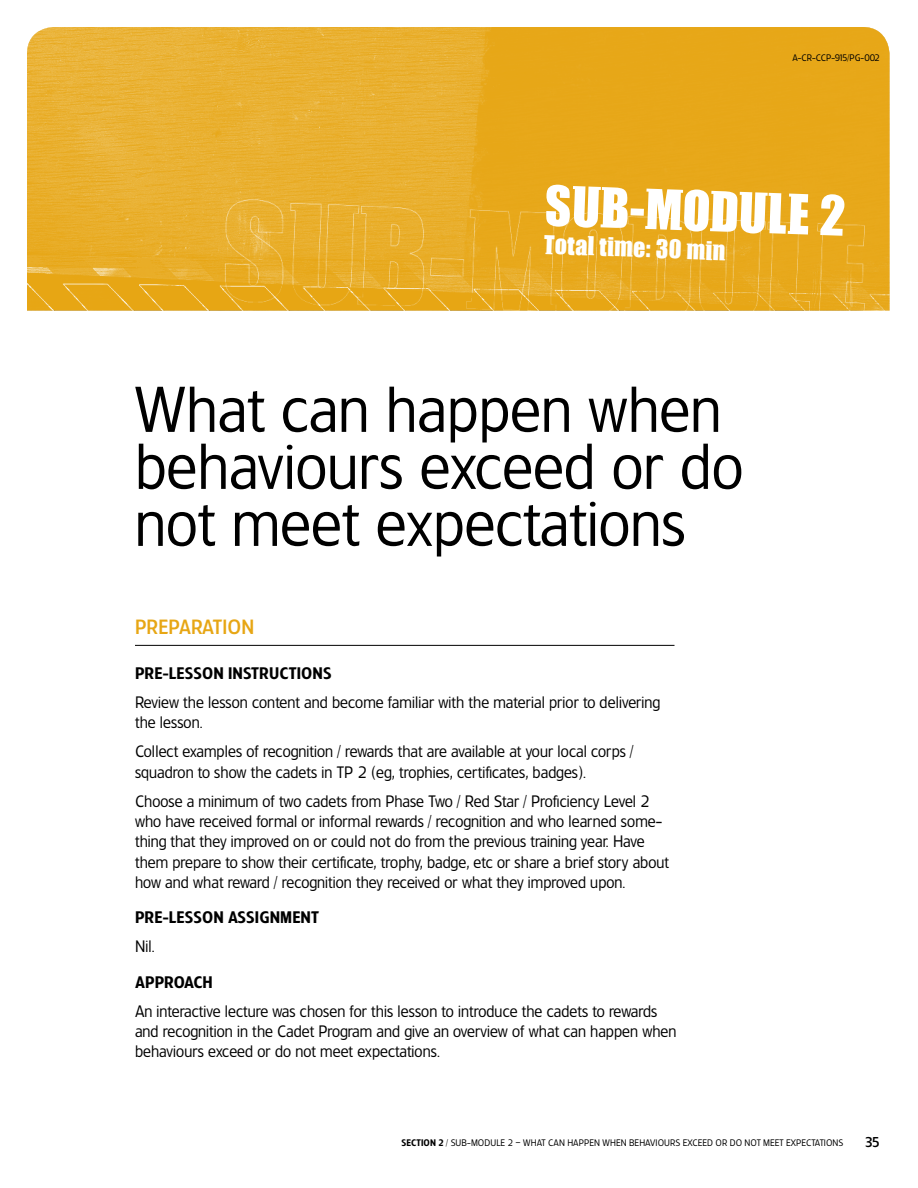
<style>
.page{position:relative;width:918px;height:1188px;background:#fff}
.page>*{position:absolute;margin:0;border:0;box-sizing:border-box;transform-origin:0 0}
.t1{font:61.35px/57px "TF Forever Two";letter-spacing:.01em;color:#000}
.t2{font:51px "Compressor Some Serif";color:#fff}
.t3{font:24px "Compressor Some Serif";color:#fff}
.t4{font:500 19.5px "TF Forever Two";letter-spacing:.01em;color:#e7a614}
.t5{font:15.75px/20.2px "TF Forever Two";letter-spacing:.01em;color:#000}
.t6{font:15.75px "TF Forever Two Demi";letter-spacing:.01em;color:#000}
.t7{font:500 13.5px "TF Forever Two";color:#000}
.t8{font:9px "TF Forever Two";letter-spacing:.01em;color:#000}
.t9{font:9px "TF Forever Two";letter-spacing:-.015em;color:#000}
.s1{font-family:"TF Forever Two Demi"}
</style>
<div class="page">
<img style="left:27px;top:27px;width:863px;height:283px">
<hr style="left:135px;top:645px;width:540px;height:1px;background:#000">
<p class="t9" style="left:792px;top:53px;width:89px">A-CR-CCP-915/PG-002</p>
<h2 class="t2" style="left:546px;top:174px;width:302px;rotate:2deg">sub-Module 2</h2>
<h3 class="t3" style="left:544px;top:230px;width:184px;rotate:2deg">total time: 30 min</h3>
<h1 class="t1" style="left:135px;top:381px;width:609px">What can happen when behaviours exceed or do not meet expectations</h1>
<p class="t4" style="left:135px;top:615px;width:121px">PREPARATION</p>
<p class="t6" style="left:135px;top:663px;width:198px">PRE-LESSON INSTRUCTIONS</p>
<p class="t5" style="left:135px;top:692px;width:526px">Review the lesson content and become familiar with the material prior to delivering the lesson.</p>
<p class="t5" style="left:135px;top:741px;width:500px">Collect examples of recognition / rewards that are available at your local corps / squadron to show the cadets in TP 2 (eg, trophies, certificates, badges).</p>
<p class="t5" style="left:135px;top:791px;width:535px">Choose a minimum of two cadets from Phase Two / Red Star / Proficiency Level 2 who have received formal or informal rewards / recognition and who learned some&shy;thing that they improved on or could not do from the previous training year. Have them prepare to show their certificate, trophy, badge, etc or share a brief story about how and what reward / recognition they received or what they improved upon.</p>
<p class="t6" style="left:135px;top:908px;width:186px">PRE-LESSON ASSIGNMENT</p>
<p class="t5" style="left:135px;top:936px;width:21px">Nil.</p>
<p class="t6" style="left:135px;top:972px;width:79px">APPROACH</p>
<p class="t5" style="left:135px;top:1001px;width:543px">An interactive lecture was chosen for this lesson to introduce the cadets to rewards and recognition in the Cadet Program and give an overview of what can happen when behaviours exceed or do not meet expectations.</p>
<p class="t8" style="left:402px;top:1138px;width:443px"><span class="s1">SECTION 2</span> / SUB-MODULE 2 – WHAT CAN HAPPEN WHEN BEHAVIOURS EXCEED OR DO NOT MEET EXPECTATIONS</p>
<p class="t7" style="left:865px;top:1134px;width:17px">35</p>
</div>
